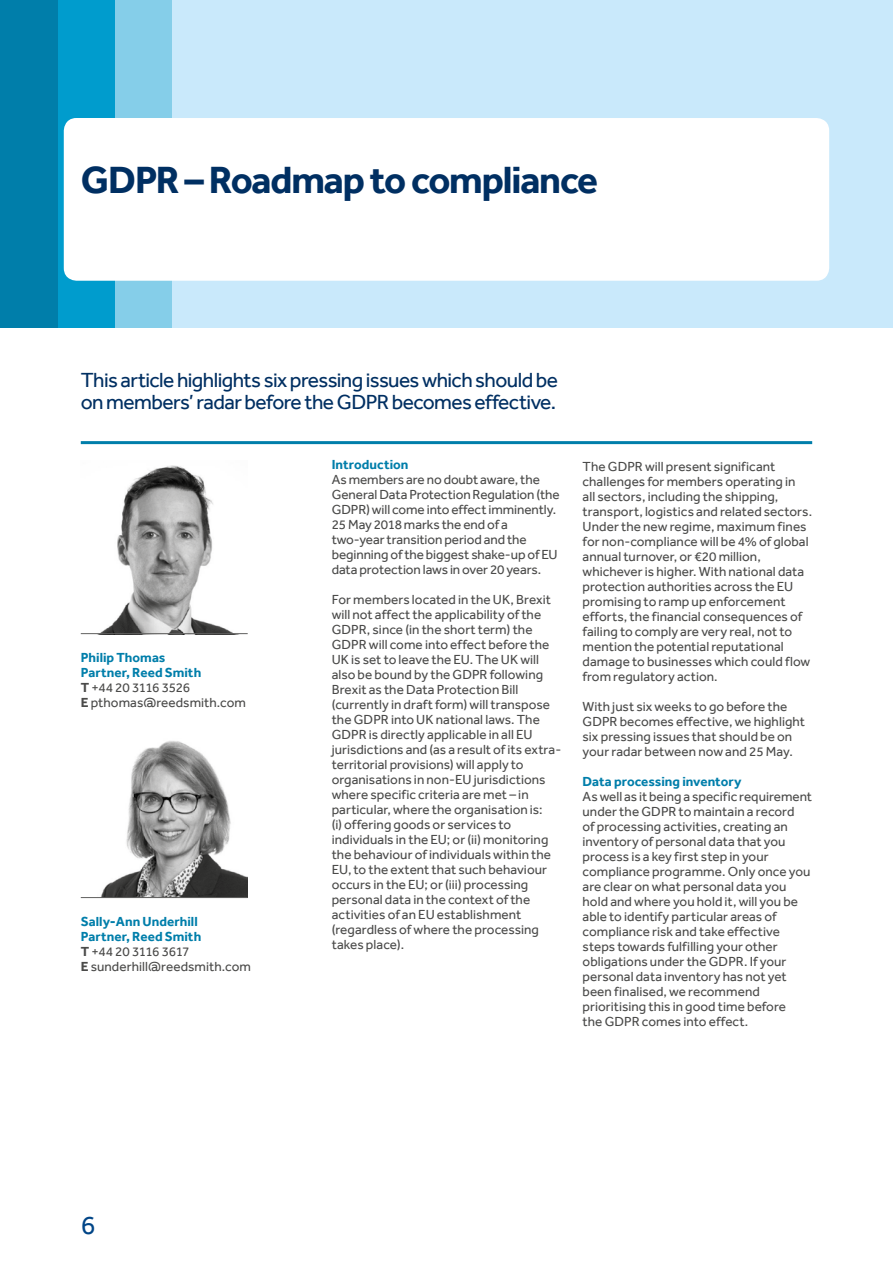
<style>
.page{position:relative;width:893px;height:1263px;background:#fff}
.page>*{position:absolute;margin:0;border:0;box-sizing:border-box;transform-origin:0 0}
.t1{font:700 39px "Effra";letter-spacing:-.03em;color:#002f62}
.t2{font:27px "Effra";color:#004587}
.t3{font:21px/22.5px "Effra";letter-spacing:-.025em;color:#002f62}
.t4{font:13.5px/15px "Effra";letter-spacing:.005em;color:#4a4a49}
.t5{font:700 13.5px "Effra";color:#007eaa}
.s1{font-weight:700;color:#007eaa}
.s2{font-weight:700}
</style>
<div class="page">
<div style="left:171px;top:0;width:722px;height:327px;background:#c9e9fb"></div>
<div style="left:114px;top:0;width:57px;height:327px;background:#85cee9"></div>
<div style="left:57px;top:0;width:57px;height:327px;background:#009ccd"></div>
<div style="left:0;top:0;width:58px;height:327px;background:#007eaa"></div>
<div style="left:64px;top:118px;width:765px;height:163px;background:#fff;border-radius:13px"></div>
<img style="left:100px;top:465px;width:133px;height:168px">
<img style="left:101px;top:741px;width:146px;height:156px">
<hr style="left:81px;top:441px;width:731px;height:3px;background:#007eaa">
<hr style="left:81px;top:633px;width:167px;height:1px;background:#60605f">
<hr style="left:81px;top:897px;width:167px;height:1px;background:#60605f">
<h1 class="t1" style="left:81px;top:156px;width:519px">GDPR – Roadmap to compliance</h1>
<h3 class="t3" style="left:81px;top:368px;width:479px">This article highlights six pressing issues which should be on members’ radar before the GDPR becomes effective.</h3>
<p class="t4" style="left:81px;top:650px;width:167px"><span class="s1">Philip Thomas<br>Partner, Reed Smith<br></span><span class="s2">T</span> +44 20 3116 3526<br><span class="s2">E</span> pthomas@reedsmith.com</p>
<p class="t4" style="left:81px;top:913px;width:172px"><span class="s1">Sally-Ann Underhill<br>Partner, Reed Smith<br></span><span class="s2">T</span> +44 20 3116 3617<br><span class="s2">E</span> sunderhill@reedsmith.com</p>
<p class="t5" style="left:332px;top:456px;width:78px">Introduction</p>
<p class="t4" style="left:332px;top:472px;width:229px">As members are no doubt aware, the General Data Protection Regulation (the GDPR) will come into effect imminently.<br>25 May 2018 marks the end of a two-year transition period and the beginning of the biggest shake-up of EU data protection laws in over 20 years.</p>
<p class="t4" style="left:332px;top:592px;width:231px">For members located in the UK, Brexit will not affect the applicability of the GDPR, since (in the short term) the GDPR will come into effect before the UK is set to leave the EU. The UK will also be bound by the GDPR following Brexit as the Data Protection Bill (currently in draft form) will transpose the GDPR into UK national laws. The GDPR is directly applicable in all EU jurisdictions and (as a result of its extra&shy;territorial provisions) will apply to organisations in non-EU jurisdictions where specific criteria are met – in particular, where the organisation is:<br>(i) offering goods or services to individuals in the EU; or (ii) monitoring the behaviour of individuals within the EU, to the extent that such behaviour occurs in the EU; or (iii) processing personal data in the context of the activities of an EU establishment (regardless of where the processing takes place).</p>
<p class="t4" style="left:583px;top:458px;width:231px">The GDPR will present significant challenges for members operating in<br>all sectors, including the shipping, transport, logistics and related sectors.<br>Under the new regime, maximum fines for non-compliance will be 4% of global annual turnover, or €20 million, whichever is higher. With national data protection authorities across the EU promising to ramp up enforcement efforts, the financial consequences of failing to comply are very real, not to mention the potential reputational damage to businesses which could flow from regulatory action.</p>
<p class="t4" style="left:583px;top:698px;width:224px">With just six weeks to go before the GDPR becomes effective, we highlight six pressing issues that should be on your radar between now and 25 May.</p>
<p class="t5" style="left:583px;top:773px;width:160px">Data processing inventory</p>
<p class="t4" style="left:583px;top:788px;width:231px">As well as it being a specific requirement under the GDPR to maintain a record<br>of processing activities, creating an inventory of personal data that you process is a key first step in your compliance programme. Only once you are clear on what personal data you hold and where you hold it, will you be able to identify particular areas of compliance risk and take effective steps towards fulfilling your other obligations under the GDPR. If your personal data inventory has not yet been finalised, we recommend prioritising this in good time before<br>the GDPR comes into effect.</p>
<h2 class="t2" style="left:81px;top:1209px;width:16px">6</h2>
</div>
